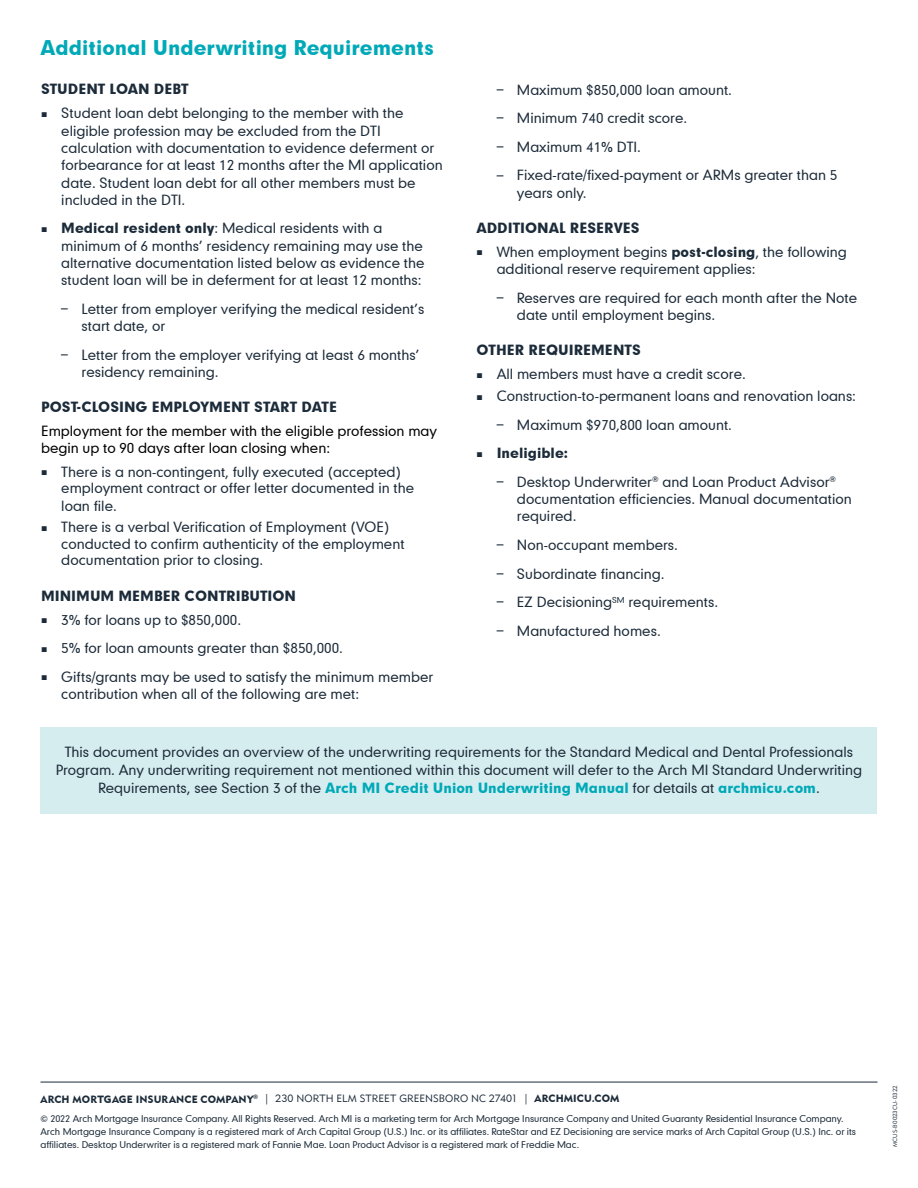
<style>
.page{position:relative;width:918px;height:1188px;background:#fff}
.page>*{position:absolute;margin:0;border:0;box-sizing:border-box;transform-origin:0 0}
.t1{font:19.5px "Geometric 706 BT Black B";color:#00a9b7}
.t2{font:13.5px/17.2px "Geometric 706 BT Medium B";color:#1c2b39}
.t3{font:13.5px "Geometric 706 BT Black B";color:#1c2b39}
.t4{font:13.5px "Geometric 706 BT Black B";color:#00a9b7}
.t5{font:13.5px/17.2px "Geometric 706 BT Medium B";color:#000}
.t6{font:10.5px "Geometric 415 BT Black A";letter-spacing:.015em;color:#1c2b39}
.t7{font:9px/12.8px "Geometric 706 BT Medium B";letter-spacing:-.005em;color:#1c2b39}
.t8{font:6px "Geometric 415 BT Lite A";letter-spacing:.01em;color:#1c2b39}
.s1{font-family:"Times New Roman";font-size:10.5px}
.s2{font-family:"Geometric 706 BT Black B"}
.s3{font-family:"Geometric 212 BT";font-stretch:condensed}
.s4{font-family:"Geometric 706 BT Medium B";color:#1c2b39}
.s5{font-family:"Geometric 415 BT Lite A"}
</style>
<div class="page">
<hr style="left:40px;top:1082px;width:838px;height:1px;background:#1c2b39">
<div style="left:40px;top:727px;width:838px;height:87px;background:#d6edf0"></div>
<h1 class="t1" style="left:40px;top:35px;width:395px">Additional Underwriting Requirements</h1>
<p class="t3" style="left:41px;top:80px;width:149px">STUDENT LOAN DEBT</p>
<p class="t2" style="left:61px;top:104px;width:383px;text-indent:-20px"><span class="s1">■</span> Student loan debt belonging to the member with the eligible profession may be excluded from the DTI calculation with documentation to evidence deferment or forbearance for at least 12 months after the MI application date. Student loan debt for all other members must be included in the DTI.</p>
<p class="t2" style="left:61px;top:219px;width:365px;text-indent:-20px"><span class="s1">■</span> <span class="s2">Medical resident only</span>: Medical residents with a minimum of 6 months’ residency remaining may use the alternative documentation listed below as evidence the student loan will be in deferment for at least 12 months:</p>
<p class="t2" style="left:82px;top:300px;width:345px;text-indent:-20px"><span class="s3">–</span> Letter from employer verifying the medical resident’s start date, or</p>
<p class="t2" style="left:82px;top:345px;width:340px;text-indent:-20px"><span class="s3">–</span> Letter from the employer verifying at least 6 months’ residency remaining.</p>
<p class="t3" style="left:41px;top:398px;width:298px">POST-CLOSING EMPLOYMENT START DATE</p>
<p class="t5" style="left:41px;top:422px;width:398px">Employment for the member with the eligible profession may begin up to 90 days after loan closing when:</p>
<p class="t2" style="left:61px;top:463px;width:354px;line-height:16.5px;text-indent:-20px"><span class="s1">■</span> There is a non-contingent, fully executed (accepted) employment contract or offer letter documented in the</p>
<p class="t2" style="left:61px;top:497px;width:57px">loan file.</p>
<p class="t2" style="left:61px;top:518px;width:345px;line-height:16.5px;text-indent:-20px"><span class="s1">■</span> There is a verbal Verification of Employment (VOE) conducted to confirm authenticity of the employment documentation prior to closing.</p>
<p class="t3" style="left:41px;top:586px;width:257px">MINIMUM MEMBER CONTRIBUTION</p>
<p class="t2" style="left:41px;top:610px;width:202px"><span class="s1">■</span> 3% for loans up to $850,000.</p>
<p class="t2" style="left:41px;top:639px;width:303px"><span class="s1">■</span> 5% for loan amounts greater than $850,000.</p>
<p class="t2" style="left:61px;top:668px;width:373px;text-indent:-20px"><span class="s1">■</span> Gifts/grants may be used to satisfy the minimum member contribution when all of the following are met:</p>
<p class="t2" style="left:497px;top:80px;width:237px"><span class="s3">–</span> Maximum $850,000 loan amount.</p>
<p class="t2" style="left:497px;top:109px;width:192px"><span class="s3">–</span> Minimum 740 credit score.</p>
<p class="t2" style="left:497px;top:138px;width:146px"><span class="s3">–</span> Maximum 41% DTI.</p>
<p class="t2" style="left:517px;top:166px;width:322px;text-indent:-20px"><span class="s3">–</span> Fixed-rate/fixed-payment or ARMs greater than 5 years only.</p>
<p class="t3" style="left:476px;top:219px;width:165px">ADDITIONAL RESERVES</p>
<p class="t2" style="left:497px;top:243px;width:352px;text-indent:-20px"><span class="s1">■</span> When employment begins <span class="s2">post-closing</span>, the following additional reserve requirement applies:</p>
<p class="t2" style="left:517px;top:289px;width:342px;text-indent:-20px"><span class="s3">–</span> Reserves are required for each month after the Note date until employment begins.</p>
<p class="t3" style="left:476px;top:341px;width:166px">OTHER REQUIREMENTS</p>
<p class="t2" style="left:476px;top:365px;width:271px"><span class="s1">■</span> All members must have a credit score.</p>
<p class="t2" style="left:476px;top:387px;width:381px"><span class="s1">■</span> Construction-to-permanent loans and renovation loans:</p>
<p class="t2" style="left:497px;top:416px;width:237px"><span class="s3">–</span> Maximum $970,800 loan amount.</p>
<p class="t3" style="left:476px;top:444px;width:93px"><span class="s1">■</span> Ineligible:</p>
<p class="t2" style="left:517px;top:473px;width:336px;text-indent:-20px"><span class="s3">–</span> Desktop Underwriter<sup>®</sup> and Loan Product Advisor<sup>® </sup>documentation efficiencies. Manual documentation required.</p>
<p class="t2" style="left:497px;top:536px;width:183px"><span class="s3">–</span> Non-occupant members.</p>
<p class="t2" style="left:497px;top:565px;width:170px"><span class="s3">–</span> Subordinate financing.</p>
<p class="t2" style="left:497px;top:593px;width:223px"><span class="s3">–</span> EZ Decisioning<sup>SM</sup> requirements.</p>
<p class="t2" style="left:497px;top:622px;width:166px"><span class="s3">–</span> Manufactured homes.</p>
<p class="t2" style="left:56px;top:743px;width:808px;line-height:18px;text-align:center">This document provides an overview of the underwriting requirements for the Standard Medical and Dental Professionals<br>Program. Any underwriting requirement not mentioned within this document will defer to the Arch MI Standard Underwriting</p>
<p class="t4" style="left:98px;top:779px;width:723px"><span class="s4">Requirements, see Section 3 of the</span> Arch MI Credit Union Underwriting Manual <span class="s4">for details at</span> archmicu.com<span class="s4">.</span></p>
<p class="t6" style="left:40px;top:1092px;width:580px">ARCH MORTGAGE INSURANCE COMPANY<sup>®</sup> <span class="s5">| 230 NORTH ELM STREET GREENSBORO NC 27401 |</span> ARCHMICU.COM</p>
<p class="t7" style="left:40px;top:1112px;width:817px">© 2022 Arch Mortgage Insurance Company. All Rights Reserved. Arch MI is a marketing term for Arch Mortgage Insurance Company and United Guaranty Residential Insurance Company.<br>Arch Mortgage Insurance Company is a registered mark of Arch Capital Group (U.S.) Inc. or its affiliates. RateStar and EZ Decisioning are service marks of Arch Capital Group (U.S.) Inc. or its affiliates. Desktop Underwriter is a registered mark of Fannie Mae. Loan Product Advisor is a registered mark of Freddie Mac.</p>
<p class="t8" style="left:891px;top:1147px;width:63px;rotate:-90deg">MCUS-B0023CU-0322</p>
</div>
